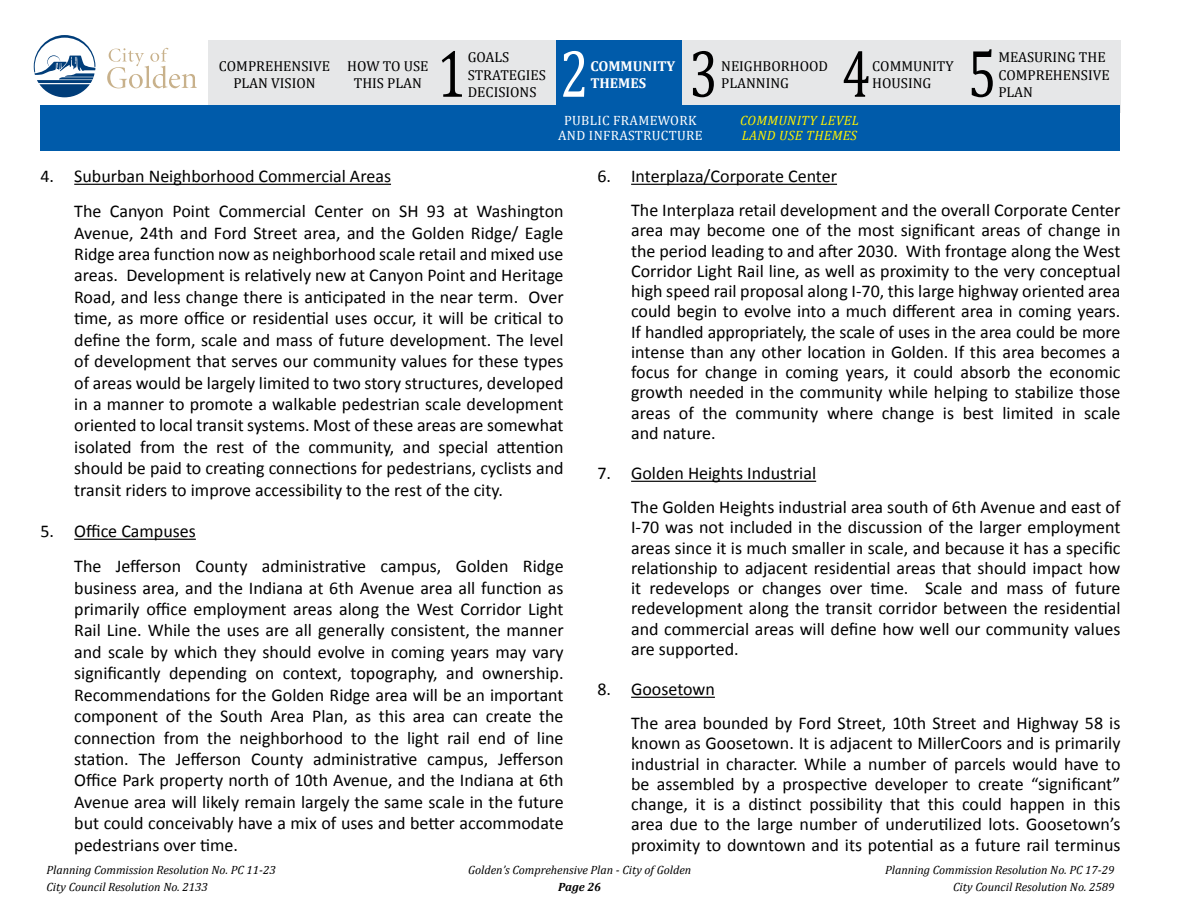
<style>
.page{position:relative;width:1188px;height:918px;background:#fff}
.page>*{position:absolute;margin:0;border:0;box-sizing:border-box;transform-origin:0 0}
.t1{font:67.95px "Cambria";color:#000;scale:.76 1}
.t2{font:67.95px "Cambria";color:#fff;scale:.76 1}
.t3{font:18px/21.5px "Calibri";color:#000}
.t4{font:14.4px/17.2px "Cambria";color:#000;text-align:center}
.t5{font:700 14.4px "Cambria";color:#fff}
.t6{font:13.5px/15px "Cambria";letter-spacing:.025em;color:#fff;text-align:center}
.t7{font:italic 13.5px/15px "Cambria";letter-spacing:.025em;color:#fff200}
.t8{font:italic 12px "Cambria";color:#000}
.t9{font:italic 700 12px "Cambria";letter-spacing:-.005em;color:#000}
</style>
<div class="page">
<hr style="left:74px;top:184px;width:317px;height:1px;background:#000">
<hr style="left:74px;top:539px;width:122px;height:1px;background:#000">
<hr style="left:631px;top:184px;width:206px;height:1px;background:#000">
<hr style="left:631px;top:481px;width:185px;height:1px;background:#000">
<hr style="left:631px;top:697px;width:84px;height:1px;background:#000">
<div style="left:208px;top:40px;width:912px;height:73px;background:#e6e7e8"></div>
<div style="left:556px;top:40px;width:125px;height:73px;background:#005baa"></div>
<svg style="left:34px;top:35px;width:61px;height:62px"></svg>
<svg style="left:107px;top:48px;width:90px;height:40px"></svg>
<div style="left:40px;top:105px;width:1080px;height:46px;background:#005baa"></div>
<h1 class="t1" style="left:437px;top:34px;width:39px">1</h1>
<h1 class="t2" style="left:560px;top:34px;width:39px">2</h1>
<p class="t4" style="left:468px;top:49px;width:80px;text-align:left">GOALS<br>STRATEGIES</p>
<p class="t4" style="left:219px;top:57px;width:113px">COMPREHENSIVE<br>PLAN VISION</p>
<p class="t5" style="left:590px;top:57px;width:86px">COMMUNITY</p>
<p class="t4" style="left:347px;top:57px;width:83px">HOW TO USE<br>THIS PLAN</p>
<p class="t5" style="left:590px;top:74px;width:57px">THEMES</p>
<p class="t4" style="left:468px;top:83px;width:70px">DECISIONS</p>
<h1 class="t1" style="left:689px;top:34px;width:39px">3</h1>
<p class="t4" style="left:721px;top:57px;width:108px">NEIGHBORHOOD</p>
<p class="t4" style="left:721px;top:75px;width:69px">PLANNING</p>
<h1 class="t1" style="left:842px;top:34px;width:39px">4</h1>
<p class="t4" style="left:872px;top:57px;width:83px">COMMUNITY</p>
<p class="t4" style="left:872px;top:75px;width:61px">HOUSING</p>
<p class="t6" style="left:558px;top:113px;width:146px">PUBLIC FRAMEWORK<br>AND INFRASTRUCTURE</p>
<p class="t7" style="left:740px;top:113px;width:120px">COMMUNITY LEVEL<br>LAND USE THEMES</p>
<h1 class="t1" style="left:968px;top:34px;width:39px">5</h1>
<p class="t4" style="left:998px;top:49px;width:113px;text-align:left">MEASURING THE<br>COMPREHENSIVE</p>
<p class="t4" style="left:998px;top:83px;width:36px">PLAN</p>
<p class="t3" style="left:74px;top:158px;width:491px;line-height:35px;text-indent:-34px">4. Suburban Neighborhood Commercial Areas<br>The Canyon Point Commercial Center on SH 93 at Washington</p>
<p class="t3" style="left:74px;top:221px;width:491px;text-align:justify">Avenue, 24th and Ford Street area, and the Golden Ridge/ Eagle Ridge area function now as neighborhood scale retail and mixed use areas. Development is relatively new at Canyon Point and Heritage Road, and less change there is anticipated in the near term. Over time, as more office or residential uses occur, it will be critical to define the form, scale and mass of future development. The level of development that serves our community values for these types of areas would be largely limited to two story structures, developed in a manner to promote a walkable pedestrian scale development oriented to local transit systems. Most of these areas are somewhat isolated from the rest of the community, and special attention should be paid to creating connections for pedestrians, cyclists and transit riders to improve accessibility to the rest of the city.</p>
<p class="t3" style="left:74px;top:513px;width:491px;line-height:35px;text-indent:-34px">5. Office Campuses<br>The Jefferson County administrative campus, Golden Ridge</p>
<p class="t3" style="left:74px;top:576px;width:491px;text-align:justify">business area, and the Indiana at 6th Avenue area all function as primarily office employment areas along the West Corridor Light Rail Line. While the uses are all generally consistent, the manner and scale by which they should evolve in coming years may vary significantly depending on context, topography, and ownership.<br>Recommendations for the Golden Ridge area will be an important component of the South Area Plan, as this area can create the connection from the neighborhood to the light rail end of line station. The Jefferson County administrative campus, Jefferson Office Park property north of 10th Avenue, and the Indiana at 6th Avenue area will likely remain largely the same scale in the future but could conceivably have a mix of uses and better accommodate pedestrians over time.</p>
<p class="t3" style="left:631px;top:159px;width:491px;line-height:33.8px;text-indent:-34px">6. Interplaza/Corporate Center<br>The Interplaza retail development and the overall Corporate Center</p>
<p class="t3" style="left:631px;top:219px;width:491px;line-height:20.2px;text-align:justify">area may become one of the most significant areas of change in the period leading to and after 2030. With frontage along the West Corridor Light Rail line, as well as proximity to the very conceptual high speed rail proposal along I-70, this large highway oriented area could begin to evolve into a much different area in coming years.<br>If handled appropriately, the scale of uses in the area could be more intense than any other location in Golden. If this area becomes a focus for change in coming years, it could absorb the economic growth needed in the community while helping to stabilize those areas of the community where change is best limited in scale and nature.</p>
<p class="t3" style="left:631px;top:456px;width:491px;line-height:33.8px;text-indent:-34px">7. Golden Heights Industrial<br>The Golden Heights industrial area south of 6th Avenue and east of</p>
<p class="t3" style="left:631px;top:516px;width:491px;line-height:20.2px;text-align:justify">I-70 was not included in the discussion of the larger employment areas since it is much smaller in scale, and because it has a specific relationship to adjacent residential areas that should impact how it redevelops or changes over time. Scale and mass of future redevelopment along the transit corridor between the residential and commercial areas will define how well our community values are supported.</p>
<p class="t3" style="left:631px;top:672px;width:491px;line-height:33.8px;text-indent:-34px">8. Goosetown<br>The area bounded by Ford Street, 10th Street and Highway 58 is</p>
<p class="t3" style="left:631px;top:732px;width:491px;line-height:20.2px;text-align:justify">known as Goosetown. It is adjacent to MillerCoors and is primarily industrial in character. While a number of parcels would have to be assembled by a prospective developer to create “significant” change, it is a distinct possibility that this could happen in this area due to the large number of underutilized lots. Goosetown’s proximity to downtown and its potential as a future rail terminus</p>
<p class="t8" style="left:46px;top:863px;width:231px">Planning Commission Resolution No. PC 11-23</p>
<p class="t8" style="left:468px;top:863px;width:225px">Golden’s Comprehensive Plan - City of Golden</p>
<p class="t8" style="left:885px;top:863px;width:231px">Planning Commission Resolution No. PC 17-29</p>
<p class="t8" style="left:47px;top:879px;width:163px">City Council Resolution No. 2133</p>
<p class="t9" style="left:558px;top:879px;width:44px">Page 26</p>
<p class="t8" style="left:953px;top:879px;width:163px">City Council Resolution No. 2589</p>
</div>
